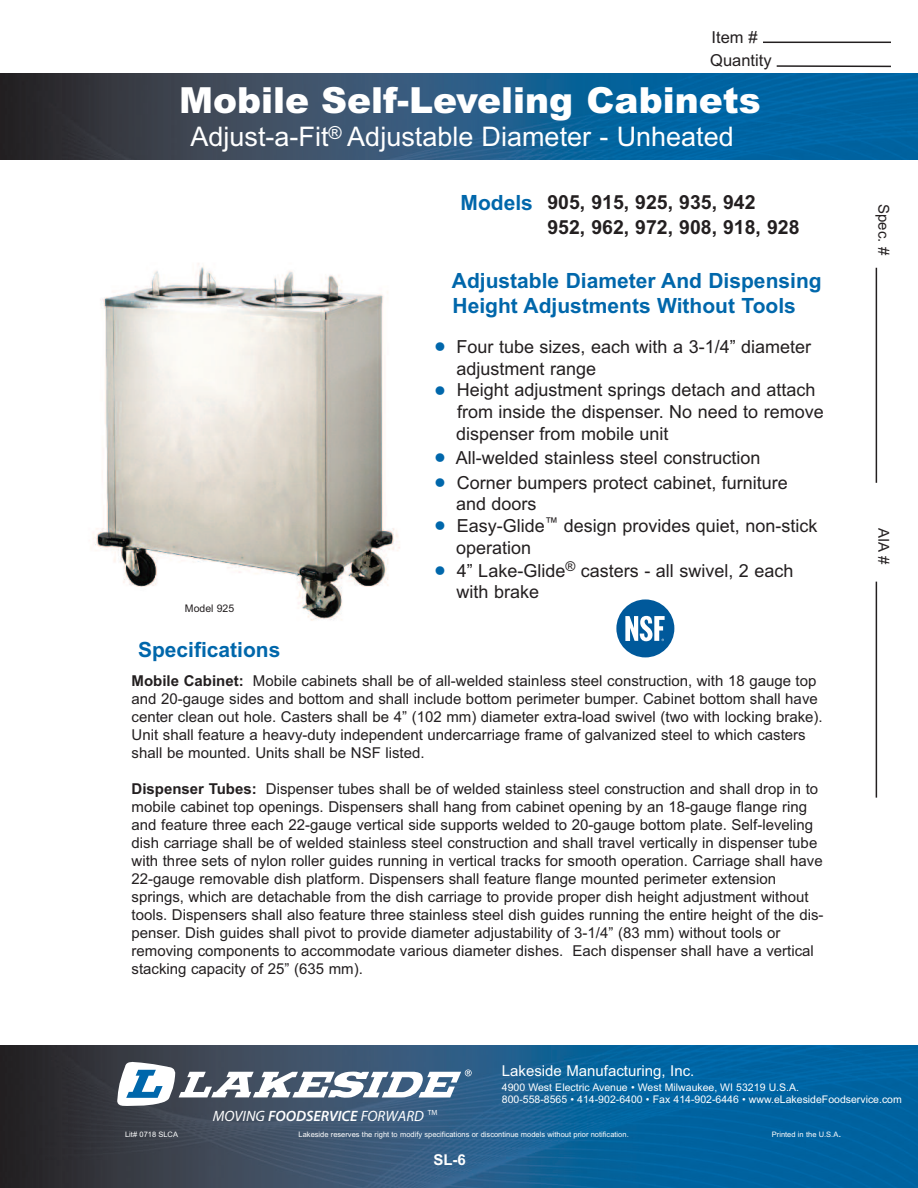
<style>
.page{position:relative;width:918px;height:1188px;background:#fff}
.page>*{position:absolute;margin:0;border:0;box-sizing:border-box;transform-origin:0 0}
.t1{font:900 36px "Arial";color:#fff}
.t2{font:27px "Arial";color:#fff}
.t3{font:700 21px/25.2px "Arial";color:#0067ab}
.t4{font:700 19.5px/24.6px "Arial";color:#231f20}
.t5{font:18px/21.6px "Arial";color:#231f20}
.t6{font:16.5px/23.1px "Arial";color:#231f20}
.t7{font:15px/18px "Arial";color:#231f20}
.t8{font:italic 15px "Myriad Pro";color:#fff}
.t9{font:15px "Arial";color:#fff}
.t10{font:700 15px "Arial";color:#fff}
.t11{font:10.5px/12.6px "Arial";color:#fff}
.t12{font:10.5px "Arial";color:#231f20}
.t13{font:7.5px "Arial";color:#fff}
.s1{font-size:21px;color:#0067ab}
.s2{color:#0067ab}
.s3{font-weight:700}
.s4{font-weight:600}
.s5{font-size:10.5px}
</style>
<div class="page">
<img style="left:0;top:73px;width:918px;height:86px">
<img style="left:0;top:1045px;width:918px;height:143px">
<svg style="left:117px;top:1062px;width:355px;height:44px"></svg>
<hr style="left:876px;top:268px;width:1px;height:215px;background:#231f20">
<hr style="left:876px;top:582px;width:1px;height:216px;background:#231f20">
<hr style="left:763px;top:42px;width:128px;height:1px;background:#231f20">
<img style="left:93px;top:263px;width:307px;height:358px">
<hr style="left:777px;top:65px;width:114px;height:2px;background:#231f20">
<div style="left:616px;top:599px;width:58px;height:58px;background:#00599b;border-radius:50%"></div>
<svg style="left:625px;top:616px;width:40px;height:25px"></svg>
<p class="t6" style="left:710px;top:25px;width:63px">Item #<br>Quantity</p>
<h1 class="t1" style="left:179px;top:79px;width:583px">Mobile Self-Leveling Cabinets</h1>
<h2 class="t2" style="left:191px;top:121px;width:545px">Adjust-a-Fit<sup>®</sup> Adjustable Diameter - Unheated</h2>
<h3 class="t4" style="left:547px;top:190px;width:254px;text-indent:-87px"><span class="s1">Models</span> 905, 915, 925, 935, 942<br>952, 962, 972, 908, 918, 928</h3>
<p class="t12" style="left:185px;top:602px;width:51px">Model 925</p>
<h3 class="t3" style="left:452px;top:268px;width:371px">Adjustable Diameter And Dispensing<br>Height Adjustments Without Tools</h3>
<p class="t5" style="left:457px;top:336px;width:356px;text-indent:-22px"><span class="s2">●</span> Four tube sizes, each with a 3-1/4” diameter adjustment range</p>
<p class="t5" style="left:456px;top:379px;width:369px;text-indent:-21px"><span class="s2">●</span> Height adjustment springs detach and attach from inside the dispenser. No need to remove dispenser from mobile unit</p>
<p class="t5" style="left:435px;top:447px;width:327px"><span class="s2">●</span> All-welded stainless steel construction</p>
<p class="t5" style="left:456px;top:472px;width:333px;text-indent:-21px"><span class="s2">●</span> Corner bumpers protect cabinet, furniture and doors</p>
<p class="t5" style="left:456px;top:515px;width:363px;text-indent:-21px"><span class="s2">●</span> Easy-Glide<sup>™</sup> design provides quiet, non-stick operation</p>
<p class="t5" style="left:457px;top:560px;width:338px;text-indent:-22px"><span class="s2">●</span> 4” Lake-Glide<sup>®</sup> casters - all swivel, 2 each with brake</p>
<h3 class="t3" style="left:138px;top:638px;width:144px">Specifications</h3>
<p class="t7" style="left:132px;top:671px;width:693px"><span class="s3">Mobile Cabinet:</span> Mobile cabinets shall be of all-welded stainless steel construction, with 18 gauge top and 20-gauge sides and bottom and shall include bottom perimeter bumper. Cabinet bottom shall have center clean out hole. Casters shall be 4” (102 mm) diameter extra-load swivel (two with locking brake).<br>Unit shall feature a heavy-duty independent undercarriage frame of galvanized steel to which casters shall be mounted. Units shall be NSF listed.</p>
<p class="t7" style="left:132px;top:779px;width:694px"><span class="s3">Dispenser Tubes:</span> Dispenser tubes shall be of welded stainless steel construction and shall drop in to mobile cabinet top openings. Dispensers shall hang from cabinet opening by an 18-gauge flange ring and feature three each 22-gauge vertical side supports welded to 20-gauge bottom plate. Self-leveling dish carriage shall be of welded stainless steel construction and shall travel vertically in dispenser tube with three sets of nylon roller guides running in vertical tracks for smooth operation. Carriage shall have 22-gauge removable dish platform. Dispensers shall feature flange mounted perimeter extension springs, which are detachable from the dish carriage to provide proper dish height adjustment without tools. Dispensers shall also feature three stainless steel dish guides running the entire height of the dis&shy;penser. Dish guides shall pivot to provide diameter adjustability of 3-1/4” (83 mm) without tools or removing components to accommodate various diameter dishes. Each dispenser shall have a vertical stacking capacity of 25” (635 mm).</p>
<p class="t7" style="left:893px;top:204px;width:53px;rotate:90deg">Spec. #</p>
<p class="t7" style="left:893px;top:528px;width:38px;rotate:90deg">AIA #</p>
<p class="t8" style="left:213px;top:1110px;width:226px">MOVING <span class="s4">FOODSERVICE</span> FORWARD <sup>TM</sup></p>
<p class="t9" style="left:502px;top:1062px;width:194px">Lakeside Manufacturing, Inc.</p>
<p class="t11" style="left:502px;top:1081px;width:402px">4900 West Electric Avenue • West Milwaukee, WI 53219 U.S.A.<br>800-558-8565 • 414-902-6400 • Fax 414-902-6446 • www.eLakesideFoodservice.com</p>
<p class="t13" style="left:125px;top:1130px;width:54px">Lit# 0718 SLCA</p>
<p class="t13" style="left:299px;top:1130px;width:332px">Lakeside reserves the right to modify specifications or discontinue models without prior notification.</p>
<p class="t13" style="left:772px;top:1130px;width:71px">Printed in the U.S.A<span class="s5">.</span></p>
<p class="t10" style="left:434px;top:1151px;width:34px">SL-6</p>
</div>
